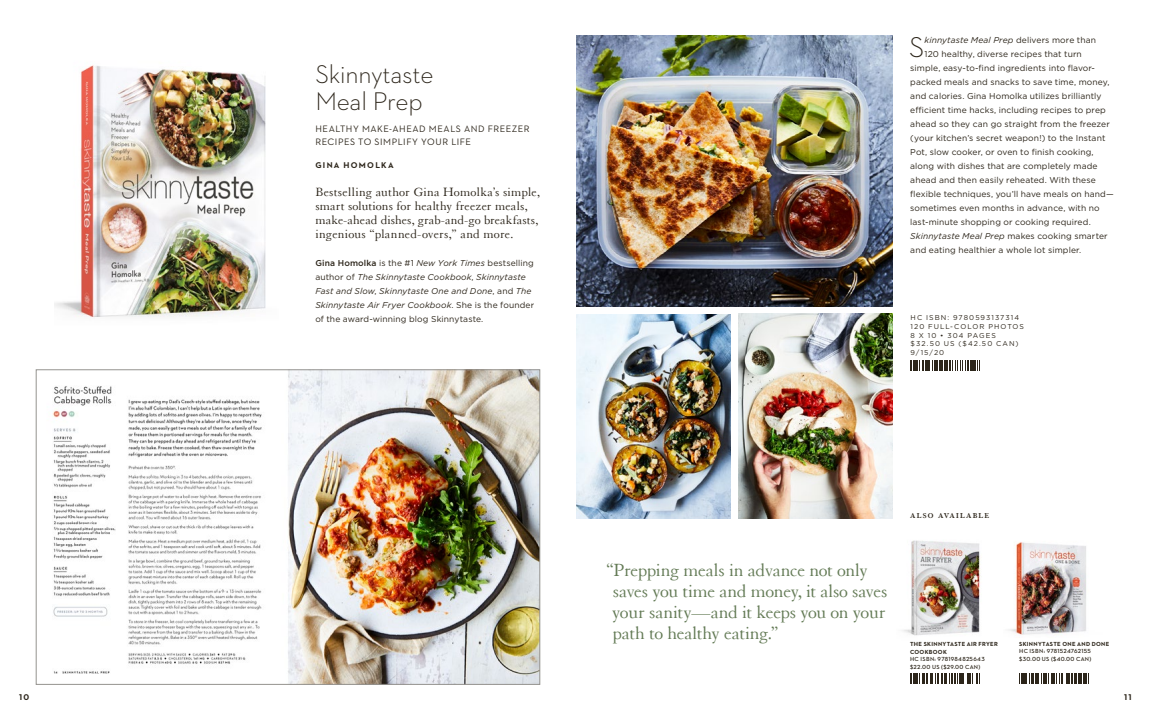
<style>
.page{position:relative;width:1152px;height:720px;background:#fff}
.page>*{position:absolute;margin:0;border:0;box-sizing:border-box;transform-origin:0 0}
._5b-p{font:300 29.1px "Neutraface 2 Text";color:#2c251a}
._1_title___ct{font:300 26px/27px "Neutraface 2 Text";letter-spacing:-.01em;color:#2c251a}
._9_quote___pqst{font:19px/21px "Granjon LT";letter-spacing:-.02em;color:#647b56}
._4_description___pf{font:13px/14px "Granjon LT";letter-spacing:.01em;color:#2c251a}
._2_subtitle___cst{font:9.5px/13px "Neutraface 2 Text";letter-spacing:.055em;color:#2c251a}
._5b-p-2{font:8.5px "Gotham";letter-spacing:.015em;color:#2c251a}
._5_bio{font:italic 8.5px/14px "Gotham";letter-spacing:.01em;color:#2c251a}
._5b-p-3{font:italic 8.5px "Gotham";letter-spacing:.01em;color:#2c251a}
._3_author___cau{font:700 8.5px "Neutraface 2 Text";letter-spacing:.15em;color:#2c251a}
.t1{font:700 7.7px "Granjon LT";letter-spacing:.145em;color:#2c251a}
._6_main_isbn___ul{font:7px "Gotham";letter-spacing:.15em;color:#2c251a}
.also_available{font:600 6px "Neutraface 2 Text";letter-spacing:.05em;color:#2c251a}
.also_available-2{font:700 6px/7.8px "Neutraface 2 Text";letter-spacing:.05em;color:#2c251a}
.s1{font-weight:500;font-style:normal}
.s2{font-style:normal}
</style>
<div class="page">
<svg style="left:1021px;top:674px;width:68px;height:10px"></svg>
<svg style="left:910px;top:674px;width:70px;height:10px"></svg>
<svg style="left:910px;top:360px;width:70px;height:11px"></svg>
<img style="left:54px;top:65px;width:212px;height:252px">
<img style="left:1009px;top:542px;width:77px;height:93px">
<img style="left:902px;top:540px;width:79px;height:96px">
<img style="left:52px;top:372px;width:486px;height:311px">
<div style="left:36px;top:370px;width:504px;height:315px;border:1px solid #95938f"></div>
<img style="left:576px;top:36px;width:317px;height:271px">
<img style="left:739px;top:314px;width:154px;height:204px">
<img style="left:576px;top:314px;width:154px;height:205px">
<p class="_1_title___ct" style="left:315px;top:61px;width:120px">Skinnytaste<br>Meal Prep</p>
<p class="_2_subtitle___cst" style="left:315px;top:122px;width:216px">HEALTHY MAKE-AHEAD MEALS AND FREEZER<br>RECIPES TO SIMPLIFY YOUR LIFE</p>
<p class="_3_author___cau" style="left:315px;top:160px;width:80px">GINA HOMOLKA</p>
<p class="_4_description___pf" style="left:315px;top:186px;width:226px">Bestselling author Gina Homolka’s simple, smart solutions for healthy freezer meals, make-ahead dishes, grab-and-go breakfasts, ingenious “planned-overs,” and more.</p>
<p class="_5_bio" style="left:315px;top:256px;width:220px"><span class="s1">Gina Homolka</span> <span class="s2">is the #1</span> New York Times <span class="s2">bestselling author of</span> The Skinnytaste Cookbook<span class="s2">,</span> Skinnytaste Fast and Slow<span class="s2">,</span> Skinnytaste One and Done<span class="s2">, and</span> The Skinnytaste Air Fryer Cookbook<span class="s2">. She is the founder of the award-winning blog Skinnytaste.</span></p>
<p class="_5b-p" style="left:909px;top:29px;width:17px">S</p>
<p class="_5b-p-3" style="left:925px;top:34px;width:173px">kinnytaste Meal Prep <span class="s2">delivers more than</span></p>
<p class="_5b-p-2" style="left:925px;top:48px;width:159px">120 healthy, diverse recipes that turn</p>
<p class="_5b-p-2" style="left:910px;top:62px;width:186px">simple, easy-to-find ingredients into flavor-</p>
<p class="_5b-p-2" style="left:910px;top:76px;width:201px">packed meals and snacks to save time, money,</p>
<p class="_5b-p-2" style="left:910px;top:90px;width:193px">and calories. Gina Homolka utilizes brilliantly</p>
<p class="_5b-p-2" style="left:910px;top:104px;width:197px">efficient time hacks, including recipes to prep</p>
<p class="_5b-p-2" style="left:910px;top:118px;width:201px">ahead so they can go straight from the freezer</p>
<p class="_5b-p-2" style="left:910px;top:132px;width:197px">(your kitchen’s secret weapon!) to the Instant</p>
<p class="_5b-p-2" style="left:910px;top:146px;width:185px">Pot, slow cooker, or oven to finish cooking,</p>
<p class="_5b-p-2" style="left:910px;top:160px;width:189px">along with dishes that are completely made</p>
<p class="_5b-p-2" style="left:910px;top:174px;width:187px">ahead and then easily reheated. With these</p>
<p class="_5b-p-2" style="left:910px;top:188px;width:205px">flexible techniques, you’ll have meals on hand—</p>
<p class="_5b-p-2" style="left:910px;top:202px;width:191px">sometimes even months in advance, with no</p>
<p class="_5b-p-2" style="left:910px;top:216px;width:182px">last-minute shopping or cooking required.</p>
<p class="_5b-p-3" style="left:910px;top:230px;width:199px">Skinnytaste Meal Prep <span class="s2">makes cooking smarter</span></p>
<p class="_5b-p-2" style="left:910px;top:244px;width:173px">and eating healthier a whole lot simpler.</p>
<p class="_6_main_isbn___ul" style="left:911px;top:313px;width:110px">HC ISBN: 9780593137314</p>
<p class="_6_main_isbn___ul" style="left:911px;top:322px;width:115px">120 FULL-COLOR PHOTOS</p>
<p class="_6_main_isbn___ul" style="left:911px;top:331px;width:87px">8 X 10 • 304 PAGES</p>
<p class="_6_main_isbn___ul" style="left:911px;top:339px;width:110px">$32.50 US ($42.50 CAN)</p>
<p class="_6_main_isbn___ul" style="left:911px;top:348px;width:35px">9/ 15/20</p>
<p class="_9_quote___pqst" style="left:612px;top:560px;width:277px;text-indent:-6px">“Prepping meals in advance not only saves you time and money, it also saves your sanity—and it keeps you on your path to healthy eating.”</p>
<p class="t1" style="left:910px;top:511px;width:81px">ALSO AVAILABLE</p>
<p class="also_available-2" style="left:910px;top:640px;width:89px">THE SKINNYTASTE AIR FRYER<br>COOKBOOK</p>
<p class="also_available" style="left:910px;top:655px;width:76px">HC ISBN: 9781984825643</p>
<p class="also_available" style="left:910px;top:663px;width:72px">$22.00 US ($29.00 CAN)</p>
<p class="also_available-2" style="left:1019px;top:640px;width:92px">SKINNYTASTE ONE AND DONE</p>
<p class="also_available" style="left:1019px;top:648px;width:73px">HC ISBN: 9781524762155</p>
<p class="also_available" style="left:1019px;top:655px;width:74px">$30.00 US ($40.00 CAN)</p>
<p class="_3_author___cau" style="left:19px;top:692px;width:12px">10</p>
<p class="_3_author___cau" style="left:1124px;top:692px;width:9px">11</p>
</div>
